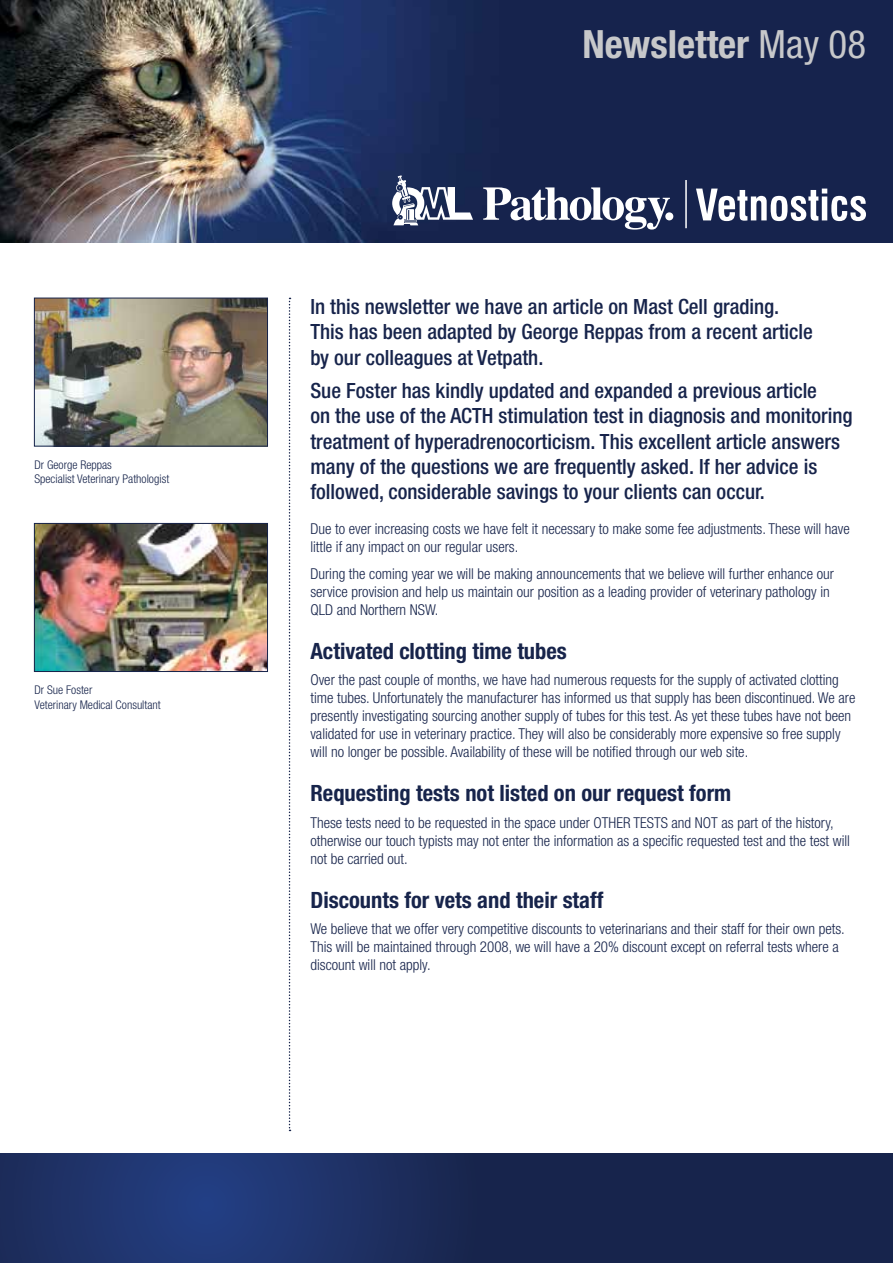
<style>
.page{position:relative;width:893px;height:1263px;background:#fff}
.page>*{position:absolute;margin:0;border:0;box-sizing:border-box;transform-origin:0 0}
.t1{font:700 condensed 39px "Helvetica Neue";color:#c7c8ca}
.t2{font:700 condensed 22.5px "Helvetica Neue";color:#17244b}
.t3{font:500 condensed 21px/25.2px "Helvetica Neue";color:#17244b}
.t4{font:300 condensed 15px/18px "Helvetica Neue";color:#17244b}
.t5{font:300 condensed 12px/14.4px "Helvetica Neue";color:#17244b}
.s1{font-weight:400}
</style>
<div class="page">
<img style="left:0;top:0;width:893px;height:242px">
<svg style="left:289px;top:298px;width:2px;height:833px"></svg>
<svg style="left:0;top:1154px;width:893px;height:109px;background:#1b2c5c"></svg>
<img style="left:36px;top:300px;width:230px;height:144px">
<div style="left:34px;top:298px;width:234px;height:148px;border:1px solid #17244b"></div>
<img style="left:36px;top:525px;width:230px;height:145px">
<div style="left:34px;top:523px;width:234px;height:149px;border:1px solid #17244b"></div>
<svg style="left:696px;top:189px;width:170px;height:32px"></svg>
<svg style="left:483px;top:187px;width:190px;height:43px"></svg>
<svg style="left:392px;top:175px;width:81px;height:50px"></svg>
<hr style="left:685px;top:180px;width:2px;height:48px;background:#fff">
<p class="t5" style="left:34px;top:457px;width:136px">Dr George Reppas<br>Specialist Veterinary Pathologist</p>
<p class="t5" style="left:34px;top:683px;width:128px">Dr Sue Foster<br>Veterinary Medical Consultant</p>
<h1 class="t1" style="left:582px;top:20px;width:285px">Newsletter <span class="s1">May 08</span></h1>
<h3 class="t3" style="left:310px;top:294px;width:504px">In this newsletter we have an article on Mast Cell grading.<br>This has been adapted by George Reppas from a recent article by our colleagues at Vetpath.</h3>
<p class="t3" style="left:310px;top:378px;width:544px">Sue Foster has kindly updated and expanded a previous article<br>on the use of the ACTH stimulation test in diagnosis and monitoring treatment of hyperadrenocorticism. This excellent article answers many of the questions we are frequently asked. If her advice is followed, considerable savings to your clients can occur.</p>
<p class="t4" style="left:310px;top:520px;width:541px">Due to ever increasing costs we have felt it necessary to make some fee adjustments. These will have little if any impact on our regular users.</p>
<p class="t4" style="left:310px;top:564px;width:525px">During the coming year we will be making announcements that we believe will further enhance our service provision and help us maintain our position as a leading provider of veterinary pathology in<br>QLD and Northern NSW.</p>
<h2 class="t2" style="left:310px;top:637px;width:258px">Activated clotting time tubes</h2>
<p class="t4" style="left:310px;top:671px;width:547px">Over the past couple of months, we have had numerous requests for the supply of activated clotting time tubes. Unfortunately the manufacturer has informed us that supply has been discontinued. We are presently investigating sourcing another supply of tubes for this test. As yet these tubes have not been validated for use in veterinary practice. They will also be considerably more expensive so free supply will no longer be possible. Availability of these will be notified through our web site.</p>
<h2 class="t2" style="left:310px;top:779px;width:422px">Requesting tests not listed on our request form</h2>
<p class="t4" style="left:310px;top:813px;width:541px">These tests need to be requested in the space under OTHER TESTS and NOT as part of the history, otherwise our touch typists may not enter the information as a specific requested test and the test will not be carried out.</p>
<h2 class="t2" style="left:310px;top:886px;width:295px">Discounts for vets and their staff</h2>
<p class="t4" style="left:310px;top:920px;width:536px">We believe that we offer very competitive discounts to veterinarians and their staff for their own pets.<br>This will be maintained through 2008, we will have a 20% discount except on referral tests where a discount will not apply.</p>
</div>
